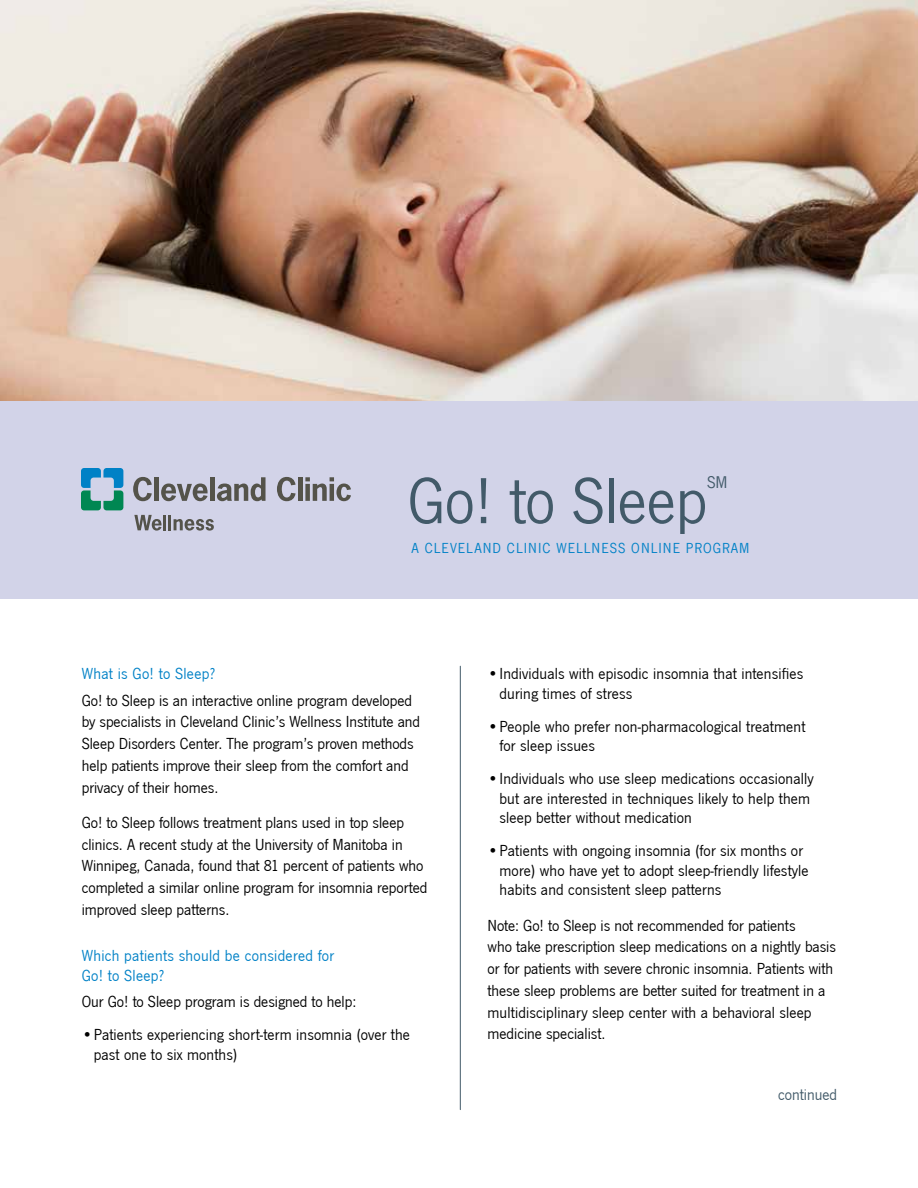
<style>
.page{position:relative;width:918px;height:1188px;background:#fff}
.page>*{position:absolute;margin:0;border:0;box-sizing:border-box;transform-origin:0 0}
.t1{font:67.5px "News Got T";color:#425a69}
.t2{font:17.55px "News Got T";color:#425a69}
.t3{font:16.5px/21.8px "News Got T";color:#000}
.t4{font:16.5px/19.5px "News Got T";letter-spacing:.02em;color:#0081c6}
.t5{font:16.5px "News Got T";color:#425a69}
.t6{font:15px "News Got T";letter-spacing:.07em;color:#0081c6}
</style>
<div class="page">
<img style="left:0;top:0;width:918px;height:401px">
<div style="left:0;top:401px;width:918px;height:197px;background:#d2d3e8"></div>
<hr style="left:460px;top:666px;width:1px;height:444px;background:#425a69">
<svg style="left:133px;top:477px;width:19px;height:24px"></svg>
<div style="left:154px;top:477px;width:5px;height:24px;background:#54534a"></div>
<svg style="left:161px;top:484px;width:47px;height:17px"></svg>
<div style="left:210px;top:477px;width:5px;height:24px;background:#54534a"></div>
<svg style="left:217px;top:477px;width:49px;height:24px"></svg>
<svg style="left:277px;top:477px;width:19px;height:24px"></svg>
<div style="left:298px;top:477px;width:5px;height:24px;background:#54534a"></div>
<svg style="left:305px;top:477px;width:46px;height:24px"></svg>
<svg style="left:81px;top:468px;width:42px;height:42px"></svg>
<svg style="left:134px;top:515px;width:28px;height:16px"></svg>
<hr style="left:163px;top:515px;width:3px;height:15px;background:#54534a">
<svg style="left:169px;top:515px;width:45px;height:16px"></svg>
<h1 class="t1" style="left:408px;top:464px;width:301px">Go! to Sleep</h1>
<p class="t2" style="left:707px;top:472px;width:22px">SM</p>
<p class="t6" style="left:412px;top:540px;width:339px">A CLEVELAND CLINIC WELLNESS ONLINE PROGRAM</p>
<p class="t4" style="left:82px;top:665px;width:135px">What is Go! to Sleep?</p>
<p class="t3" style="left:82px;top:690px;width:340px">Go! to Sleep is an interactive online program developed by specialists in Cleveland Clinic’s Wellness Institute and Sleep Disorders Center. The program’s proven methods help patients improve their sleep from the comfort and privacy of their homes.</p>
<p class="t3" style="left:82px;top:812px;width:347px">Go! to Sleep follows treatment plans used in top sleep clinics. A recent study at the University of Manitoba in Winnipeg, Canada, found that 81 percent of patients who completed a similar online program for insomnia reported improved sleep patterns.</p>
<p class="t4" style="left:82px;top:946px;width:254px">Which patients should be considered for<br>Go! to Sleep?</p>
<p class="t3" style="left:82px;top:991px;width:276px">Our Go! to Sleep program is designed to help:</p>
<p class="t3" style="left:94px;top:1025px;width:318px;line-height:19.5px;text-indent:-12px">•Patients experiencing short-term insomnia (over the past one to six months)</p>
<p class="t3" style="left:499px;top:665px;width:305px;line-height:19.5px;text-indent:-12px">• Individuals with episodic insomnia that intensifies during times of stress</p>
<p class="t3" style="left:499px;top:717px;width:307px;line-height:19.5px;text-indent:-12px">•People who prefer non-pharmacological treatment for sleep issues</p>
<p class="t3" style="left:499px;top:770px;width:316px;line-height:19.5px;text-indent:-12px">•Individuals who use sleep medications occasionally but are interested in techniques likely to help them sleep better without medication</p>
<p class="t3" style="left:499px;top:842px;width:311px;line-height:19.5px;text-indent:-12px">•Patients with ongoing insomnia (for six months or more) who have yet to adopt sleep-friendly lifestyle habits and consistent sleep patterns</p>
<p class="t3" style="left:488px;top:915px;width:350px">Note: Go! to Sleep is not recommended for patients<br>who take prescription sleep medications on a nightly basis or for patients with severe chronic insomnia. Patients with these sleep problems are better suited for treatment in a multidisciplinary sleep center with a behavioral sleep medicine specialist.</p>
<p class="t5" style="left:778px;top:1086px;width:60px">continued</p>
</div>
